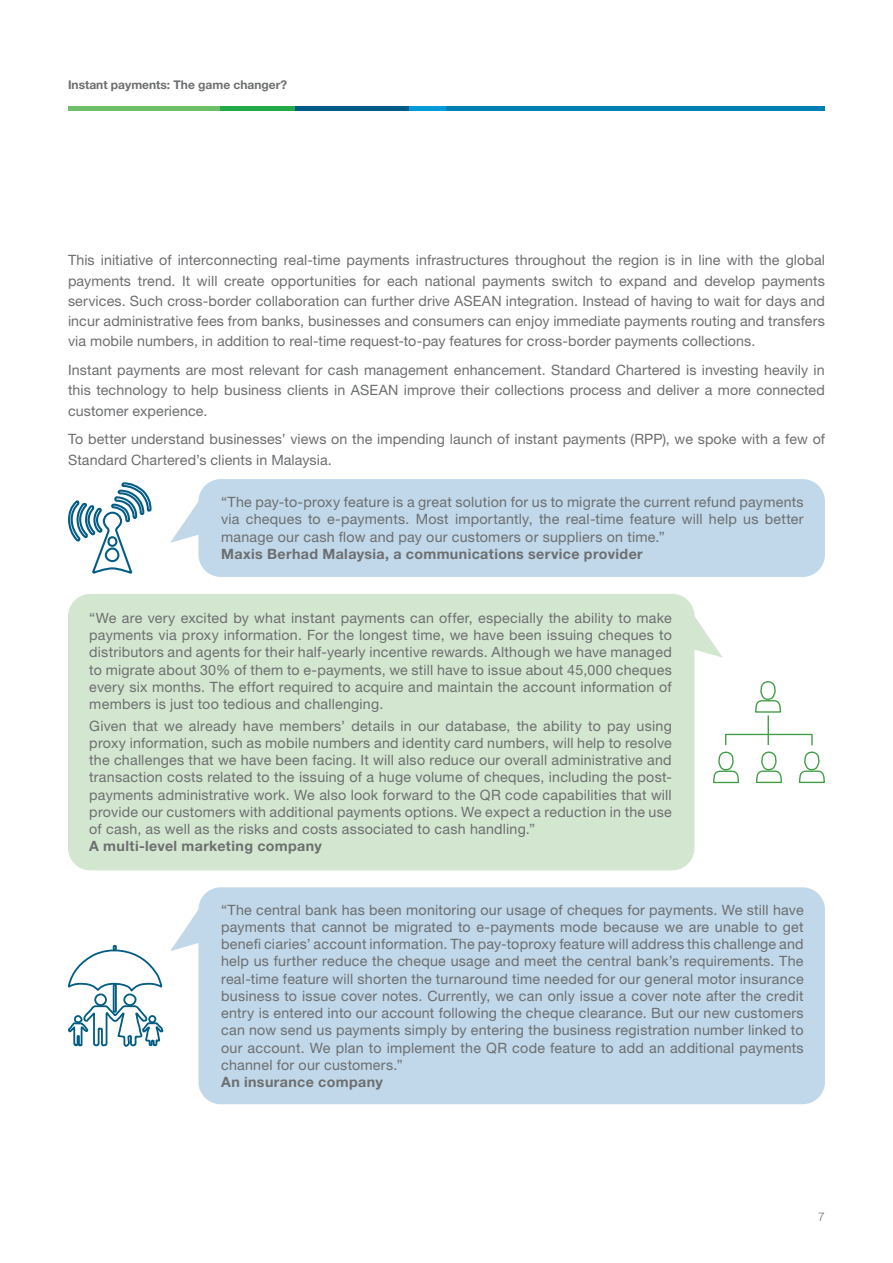
<style>
.page{position:relative;width:893px;height:1263px;background:#fff}
.page>*{position:absolute;margin:0;border:0;box-sizing:border-box;transform-origin:0 0}
.t1{font:14.25px/17.2px "Helvetica Neue LT Std";letter-spacing:.01em;color:#6d6e70;text-align:justify}
.t2{font:700 14.25px "Helvetica Neue LT Std";letter-spacing:.025em;color:#6d6e70}
.t3{font:700 12px "Helvetica Neue LT Std";color:#6d6e70}
.t4{font:300 12px "Helvetica Neue LT Std";color:#6d6e70}
</style>
<div class="page">
<div style="left:295px;top:106px;width:114px;height:5px;background:#005c86"></div>
<div style="left:219px;top:106px;width:76px;height:5px;background:#21aa47"></div>
<div style="left:409px;top:106px;width:37px;height:5px;background:#009bd9"></div>
<div style="left:68px;top:106px;width:151px;height:5px;background:#6dc067"></div>
<div style="left:446px;top:106px;width:379px;height:5px;background:#007fb3"></div>
<svg style="left:68px;top:482px;width:84px;height:92px"></svg>
<div style="left:198px;top:479px;width:627px;height:98px;background:#c0d8e9;border-radius:22px"></div>
<div style="left:68px;top:594px;width:626px;height:276px;background:#d3e7d0;border-radius:22px"></div>
<svg style="left:713px;top:751px;width:27px;height:33px"></svg>
<svg style="left:756px;top:751px;width:26px;height:33px"></svg>
<svg style="left:798px;top:751px;width:27px;height:33px"></svg>
<svg style="left:755px;top:681px;width:27px;height:32px"></svg>
<hr style="left:768px;top:715px;width:1px;height:30px;background:#409d46">
<hr style="left:726px;top:734px;width:86px;height:1px;background:#409d46">
<svg style="left:811px;top:734px;width:2px;height:11px"></svg>
<svg style="left:68px;top:944px;width:96px;height:103px"></svg>
<div style="left:198px;top:887px;width:627px;height:217px;background:#c0d8e9;border-radius:22px"></div>
<p class="t3" style="left:68px;top:81px;width:221px">Instant payments: The game changer?</p>
<p class="t1" style="left:68px;top:252px;width:758px;line-height:20.2px">This initiative of interconnecting real-time payments infrastructures throughout the region is in line with the global payments trend. It will create opportunities for each national payments switch to expand and develop payments services. Such cross-border collaboration can further drive ASEAN integration. Instead of having to wait for days and incur administrative fees from banks, businesses and consumers can enjoy immediate payments routing and transfers via mobile numbers, in addition to real-time request-to-pay features for cross-border payments collections.</p>
<p class="t1" style="left:68px;top:362px;width:758px;line-height:20.2px">Instant payments are most relevant for cash management enhancement. Standard Chartered is investing heavily in this technology to help business clients in ASEAN improve their collections process and deliver a more connected customer experience.</p>
<p class="t1" style="left:68px;top:431px;width:758px;line-height:20.2px">To better understand businesses’ views on the impending launch of instant payments (RPP), we spoke with a few of<br>Standard Chartered’s clients in Malaysia.</p>
<p class="t1" style="left:221px;top:495px;width:584px">“The pay-to-proxy feature is a great solution for us to migrate the current refund payments via cheques to e-payments. Most importantly, the real-time feature will help us better manage our cash flow and pay our customers or suppliers on time.”</p>
<p class="t2" style="left:221px;top:549px;width:423px">Maxis Berhad Malaysia, a communications service provider</p>
<p class="t1" style="left:89px;top:611px;width:584px">“We are very excited by what instant payments can offer, especially the ability to make payments via proxy information. For the longest time, we have been issuing cheques to distributors and agents for their half-yearly incentive rewards. Although we have managed to migrate about 30% of them to e-payments, we still have to issue about 45,000 cheques every six months. The effort required to acquire and maintain the account information of members is just too tedious and challenging.</p>
<p class="t1" style="left:89px;top:719px;width:584px">Given that we already have members’ details in our database, the ability to pay using proxy information, such as mobile numbers and identity card numbers, will help to resolve the challenges that we have been facing. It will also reduce our overall administrative and transaction costs related to the issuing of a huge volume of cheques, including the post&shy;payments administrative work. We also look forward to the QR code capabilities that will provide our customers with additional payments options. We expect a reduction in the use of cash, as well as the risks and costs associated to cash handling.”</p>
<p class="t2" style="left:89px;top:841px;width:234px">A multi-level marketing company</p>
<p class="t1" style="left:221px;top:903px;width:584px">“The central bank has been monitoring our usage of cheques for payments. We still have payments that cannot be migrated to e-payments mode because we are unable to get benefi ciaries’ account information. The pay-toproxy feature will address this challenge and help us further reduce the cheque usage and meet the central bank’s requirements. The real-time feature will shorten the turnaround time needed for our general motor insurance business to issue cover notes. Currently, we can only issue a cover note after the credit entry is entered into our account following the cheque clearance. But our new customers can now send us payments simply by entering the business registration number linked to our account. We plan to implement the QR code feature to add an additional payments channel for our customers.”</p>
<p class="t2" style="left:221px;top:1077px;width:163px">An insurance company</p>
<p class="t4" style="left:818px;top:1212px;width:8px">7</p>
</div>
